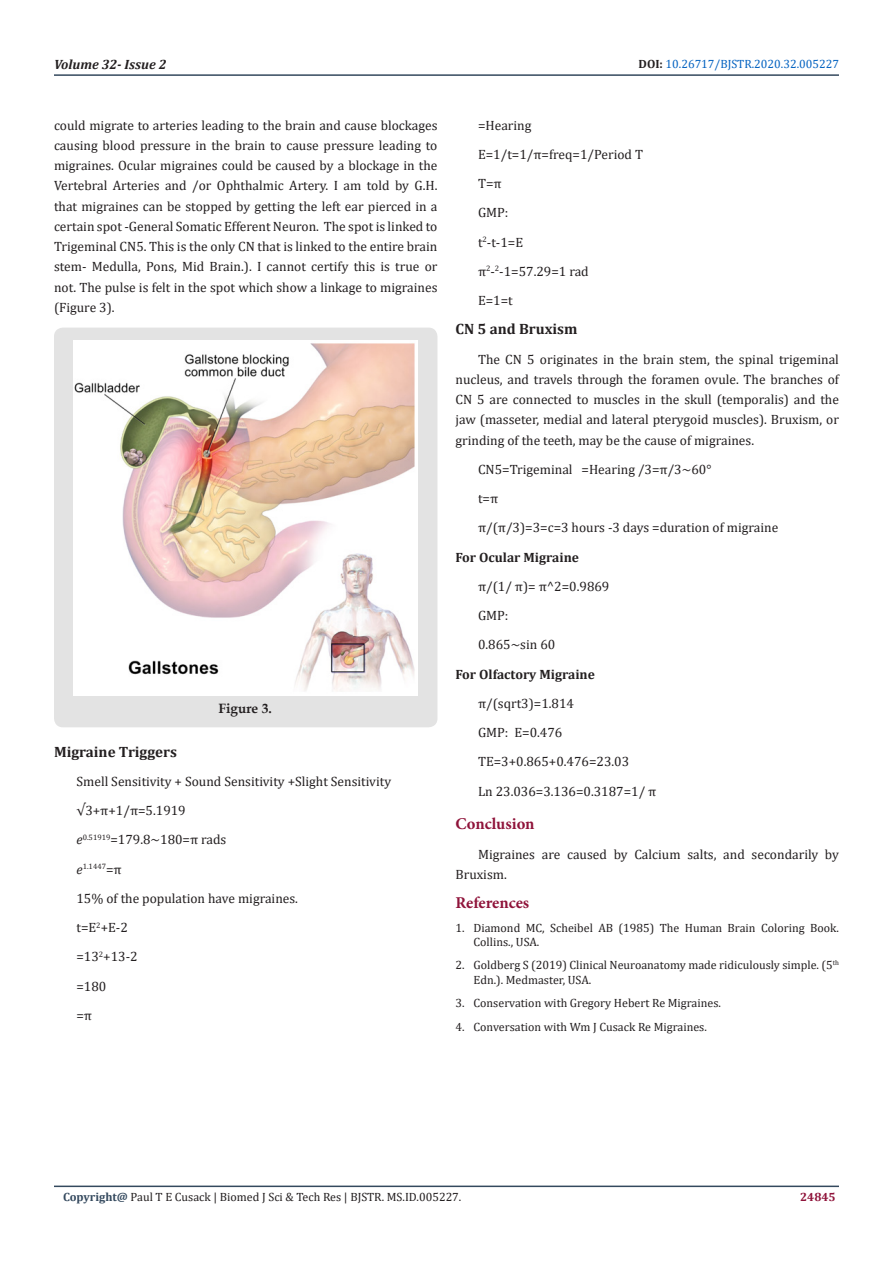
<style>
.page{position:relative;width:893px;height:1263px;background:#fff}
.page>*{position:absolute;margin:0;border:0;box-sizing:border-box;transform-origin:0 0}
.t1{font:700 16.5px "Minion Pro";letter-spacing:-.005em;color:#8f133a}
.List_Paragraph{font:700 15px "Cambria";color:#231f20}
.t2{font:13.5px/20.2px "Cambria";color:#231f20;text-align:justify}
.List_Paragraph-2{font:700 13.5px "Cambria";color:#231f20}
.t3{font:italic 700 13.5px "Cambria";color:#231f20}
.t4{font:700 13.5px "Book Antiqua";color:#231f20}
.t5{font:12px/14.4px "Cambria";color:#231f20}
.t6{font:12px "Cambria";color:#0563c1}
.t7{font:700 12px "Cambria";color:#8f133a}
.t8{font:7.8px "Cambria";color:#231f20}
.s1{font-weight:700;color:#231f20}
.s2{font-style:italic}
.s3{font-style:italic;font-size:13.5px}
.s4{font-size:13.5px}
.s5{font-weight:700;color:#34495e}
</style>
<div class="page">
<hr style="left:54px;top:1185px;width:785px;height:2px;background:#34495e">
<hr style="left:54px;top:74px;width:785px;height:2px;background:#34495e">
<div style="left:54px;top:328px;width:383px;height:399px;background:#e3e3e3;border-radius:9px"></div>
<img style="left:74px;top:340px;width:344px;height:356px">
<p class="t3" style="left:54px;top:55px;width:114px">Volume 32- Issue 2</p>
<p class="t6" style="left:639px;top:57px;width:202px"><span class="s1">DOI:</span> 10.26717/BJSTR.2020.32.005227</p>
<p class="t2" style="left:54px;top:115px;width:385px">could migrate to arteries leading to the brain and cause blockages causing blood pressure in the brain to cause pressure leading to migraines. Ocular migraines could be caused by a blockage in the Vertebral Arteries and /or Ophthalmic Artery. I am told by G.H. that migraines can be stopped by getting the left ear pierced in a certain spot -General Somatic Efferent Neuron. The spot is linked to Trigeminal CN5. This is the only CN that is linked to the entire brain stem- Medulla, Pons, Mid Brain.). I cannot certify this is true or not. The pulse is felt in the spot which show a linkage to migraines (Figure 3).</p>
<p class="t4" style="left:219px;top:699px;width:55px">Figure 3.</p>
<p class="List_Paragraph" style="left:54px;top:741px;width:125px">Migraine Triggers</p>
<p class="t2" style="left:76px;top:771px;width:316px">Smell Sensitivity + Sound Sensitivity +Slight Sensitivity</p>
<p class="t2" style="left:76px;top:800px;width:111px">√3+π+1/π=5.1919</p>
<p class="t2" style="left:76px;top:829px;width:151px"><span class="s2">e</span><sup>0.51919</sup>=179.8~180=π rads</p>
<p class="t8" style="left:76px;top:862px;width:47px"><span class="s3">e</span>1.1447<span class="s4">=π</span></p>
<p class="t2" style="left:76px;top:888px;width:223px">15% of the population have migraines.</p>
<p class="t2" style="left:76px;top:917px;width:53px">t=E<sup>2</sup>+E-2</p>
<p class="t2" style="left:76px;top:946px;width:63px">=13<sup>2</sup>+13-2</p>
<p class="t2" style="left:76px;top:976px;width:31px">=180</p>
<p class="t2" style="left:76px;top:1005px;width:17px">=π</p>
<p class="t2" style="left:478px;top:115px;width:55px">=Hearing</p>
<p class="t2" style="left:478px;top:144px;width:167px">E=1/t=1/π=freq=1/Period T</p>
<p class="t2" style="left:478px;top:173px;width:25px">T=π</p>
<p class="t2" style="left:478px;top:203px;width:32px">GMP:</p>
<p class="t2" style="left:478px;top:232px;width:47px">t<sup>2</sup>-t-1=E</p>
<p class="t2" style="left:478px;top:261px;width:112px">π<sup>2</sup>-<sup>2</sup>-1=57.29=1 rad</p>
<p class="t2" style="left:478px;top:290px;width:36px">E=1=t</p>
<p class="List_Paragraph" style="left:455px;top:319px;width:124px">CN 5 and Bruxism</p>
<p class="t2" style="left:455px;top:349px;width:385px;text-indent:22px">The CN 5 originates in the brain stem, the spinal trigeminal nucleus, and travels through the foramen ovule. The branches of CN 5 are connected to muscles in the skull (temporalis) and the jaw (masseter, medial and lateral pterygoid muscles). Bruxism, or grinding of the teeth, may be the cause of migraines.</p>
<p class="t2" style="left:478px;top:459px;width:235px">CN5=Trigeminal =Hearing /3=π/3~60°</p>
<p class="t2" style="left:478px;top:488px;width:22px">t=π</p>
<p class="t2" style="left:478px;top:518px;width:302px">π/(π/3)=3=c=3 hours -3 days =duration of migraine</p>
<p class="List_Paragraph-2" style="left:455px;top:547px;width:125px">For Ocular Migraine</p>
<p class="t2" style="left:478px;top:576px;width:133px">π/(1/ π)= π^2=0.9869</p>
<p class="t2" style="left:478px;top:605px;width:32px">GMP:</p>
<p class="t2" style="left:478px;top:635px;width:79px">0.865~sin 60</p>
<p class="List_Paragraph-2" style="left:455px;top:664px;width:141px">For Olfactory Migraine</p>
<p class="t2" style="left:478px;top:693px;width:98px">π/(sqrt3)=1.814</p>
<p class="t2" style="left:478px;top:722px;width:86px">GMP: E=0.476</p>
<p class="t2" style="left:478px;top:752px;width:153px">TE=3+0.865+0.476=23.03</p>
<p class="t2" style="left:478px;top:781px;width:180px">Ln 23.036=3.136=0.3187=1/ π</p>
<p class="t1" style="left:455px;top:812px;width:81px">Conclusion</p>
<p class="t2" style="left:455px;top:844px;width:385px;text-indent:22px">Migraines are caused by Calcium salts, and secondarily by<br>Bruxism.</p>
<p class="t1" style="left:455px;top:891px;width:75px">References</p>
<p class="t5" style="left:473px;top:920px;width:367px;text-indent:-18px">1. Diamond MC, Scheibel AB (1985) The Human Brain Coloring Book.<br>Collins., USA.</p>
<p class="t5" style="left:473px;top:958px;width:367px;text-indent:-18px">2. Goldberg S (2019) Clinical Neuroanatomy made ridiculously simple. (5<sup>th<br></sup>Edn.). Medmaster, USA.</p>
<p class="t5" style="left:455px;top:996px;width:267px">3. Conservation with Gregory Hebert Re Migraines.</p>
<p class="t5" style="left:455px;top:1019px;width:253px">4. Conversation with Wm J Cusack Re Migraines.</p>
<p class="t5" style="left:63px;top:1190px;width:400px"><span class="s5">Copyright@</span> Paul T E Cusack | Biomed J Sci &amp; Tech Res | BJSTR. MS.ID.005227.</p>
<p class="t7" style="left:800px;top:1188px;width:37px">24845</p>
</div>
